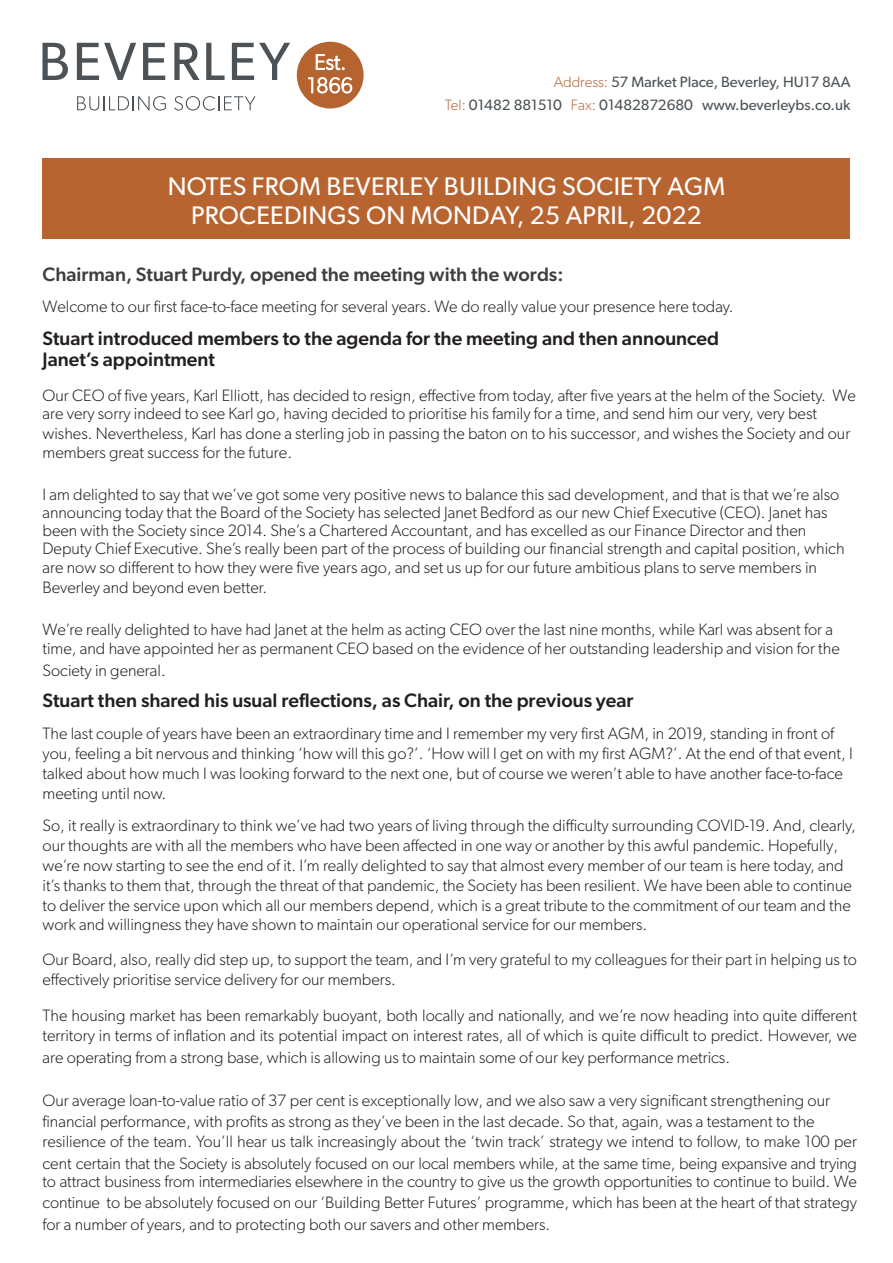
<style>
.page{position:relative;width:893px;height:1263px;background:#fff}
.page>*{position:absolute;margin:0;border:0;box-sizing:border-box;transform-origin:0 0}
.t1{font:25.5px/29.1px "Gibson";letter-spacing:.01em;color:#fff;text-align:center}
.t2{font:500 19.5px/20.2px "Gibson";color:#231f20}
.t3{font:500 19.5px "Gibson";color:#3e3e3f}
.t4{font:300 16.5px/19.8px "Gibson";color:#231f20}
.t5{font:15px "Gibson";color:#4b5256}
.s1{font-weight:300;color:#b76430}
</style>
<div class="page">
<div style="left:43px;top:158px;width:807px;height:81px;background:#b76430"></div>
<svg style="left:42px;top:43px;width:26px;height:37px"></svg>
<svg style="left:77px;top:43px;width:59px;height:37px"></svg>
<svg style="left:143px;top:43px;width:22px;height:37px"></svg>
<svg style="left:174px;top:43px;width:26px;height:37px"></svg>
<svg style="left:206px;top:43px;width:19px;height:37px"></svg>
<svg style="left:232px;top:43px;width:58px;height:37px"></svg>
<svg style="left:77px;top:96px;width:89px;height:15px"></svg>
<svg style="left:174px;top:96px;width:82px;height:15px"></svg>
<div style="left:297px;top:42px;width:67px;height:67px;background:#b6642f;border-radius:50%"></div>
<svg style="left:316px;top:54px;width:28px;height:16px"></svg>
<svg style="left:308px;top:77px;width:44px;height:16px"></svg>
<p class="t5" style="left:554px;top:73px;width:298px"><span class="s1">Address:</span> 57 Market Place, Beverley, HU17 8AA</p>
<p class="t5" style="left:445px;top:96px;width:407px"><span class="s1">Tel:</span> 01482 881510 <span class="s1">Fax:</span> 01482872680 www.beverleybs.co.uk</p>
<p class="t1" style="left:168px;top:171px;width:559px">NOTES FROM BEVERLEY BUILDING SOCIETY AGM<br>PROCEEDINGS ON MONDAY, 25 APRIL, 2022</p>
<p class="t3" style="left:43px;top:262px;width:522px">Chairman, Stuart Purdy, opened the meeting with the words:</p>
<p class="t4" style="left:43px;top:296px;width:692px">Welcome to our first face-to-face meeting for several years. We do really value your presence here today.</p>
<p class="t2" style="left:43px;top:328px;width:678px">Stuart introduced members to the agenda for the meeting and then announced<br>Janet’s appointment</p>
<p class="t4" style="left:43px;top:386px;width:815px;line-height:18.1px">Our CEO of five years, Karl Elliott, has decided to resign, effective from today, after five years at the helm of the Society. We are very sorry indeed to see Karl go, having decided to prioritise his family for a time, and send him our very, very best</p>
<p class="t4" style="left:43px;top:424px;width:809px;line-height:18.1px">wishes. Nevertheless, Karl has done a sterling job in passing the baton on to his successor, and wishes the Society and our members great success for the future.</p>
<p class="t4" style="left:43px;top:485px;width:804px;line-height:18.1px">I am delighted to say that we’ve got some very positive news to balance this sad development, and that is that we’re also announcing today that the Board of the Society has selected Janet Bedford as our new Chief Executive (CEO). Janet has been with the Society since 2014. She’s a Chartered Accountant, and has excelled as our Finance Director and then Deputy Chief Executive. She’s really been part of the process of building our financial strength and capital position, which are now so different to how they were five years ago, and set us up for our future ambitious plans to serve members in</p>
<p class="t4" style="left:43px;top:577px;width:226px">Beverley and beyond even better.</p>
<p class="t4" style="left:43px;top:620px;width:799px;line-height:18.1px">We’re really delighted to have had Janet at the helm as acting CEO over the last nine months, while Karl was absent for a time, and have appointed her as permanent CEO based on the evidence of her outstanding leadership and vision for the</p>
<p class="t4" style="left:43px;top:660px;width:125px">Society in general.</p>
<p class="t2" style="left:43px;top:690px;width:593px">Stuart then shared his usual reflections, as Chair, on the previous year</p>
<p class="t4" style="left:43px;top:723px;width:812px">The last couple of years have been an extraordinary time and I remember my very first AGM, in 2019, standing in front of you, feeling a bit nervous and thinking ‘how will this go?’. ‘How will I get on with my first AGM?’. At the end of that event, I talked about how much I was looking forward to the next one, but of course we weren’t able to have another face-to-face meeting until now.</p>
<p class="t4" style="left:43px;top:815px;width:815px">So, it really is extraordinary to think we’ve had two years of living through the difficulty surrounding COVID-19. And, clearly, our thoughts are with all the members who have been affected in one way or another by this awful pandemic. Hopefully, we’re now starting to see the end of it. I’m really delighted to say that almost every member of our team is here today, and it’s thanks to them that, through the threat of that pandemic, the Society has been resilient. We have been able to continue to deliver the service upon which all our members depend, which is a great tribute to the commitment of our team and the work and willingness they have shown to maintain our operational service for our members.</p>
<p class="t4" style="left:43px;top:950px;width:816px">Our Board, also, really did step up, to support the team, and I’m very grateful to my colleagues for their part in helping us to effectively prioritise service delivery for our members.</p>
<p class="t4" style="left:43px;top:1005px;width:816px;line-height:20.2px">The housing market has been remarkably buoyant, both locally and nationally, and we’re now heading into quite different territory in terms of inflation and its potential impact on interest rates, all of which is quite difficult to predict. However, we</p>
<p class="t4" style="left:43px;top:1047px;width:689px">are operating from a strong base, which is allowing us to maintain some of our key performance metrics.</p>
<p class="t4" style="left:43px;top:1090px;width:816px;line-height:20.2px">Our average loan-to-value ratio of 37 per cent is exceptionally low, and we also saw a very significant strengthening our financial performance, with profits as strong as they’ve been in the last decade. So that, again, was a testament to the resilience of the team. You’ll hear us talk increasingly about the ‘twin track’ strategy we intend to follow, to make 100 per</p>
<p class="t4" style="left:43px;top:1154px;width:816px;line-height:18.1px">cent certain that the Society is absolutely focused on our local members while, at the same time, being expansive and trying to attract business from intermediaries elsewhere in the country to give us the growth opportunities to continue to build. We</p>
<p class="t4" style="left:43px;top:1190px;width:816px;line-height:22.4px">continue to be absolutely focused on our ‘Building Better Futures’ programme, which has been at the heart of that strategy for a number of years, and to protecting both our savers and other members.</p>
</div>
